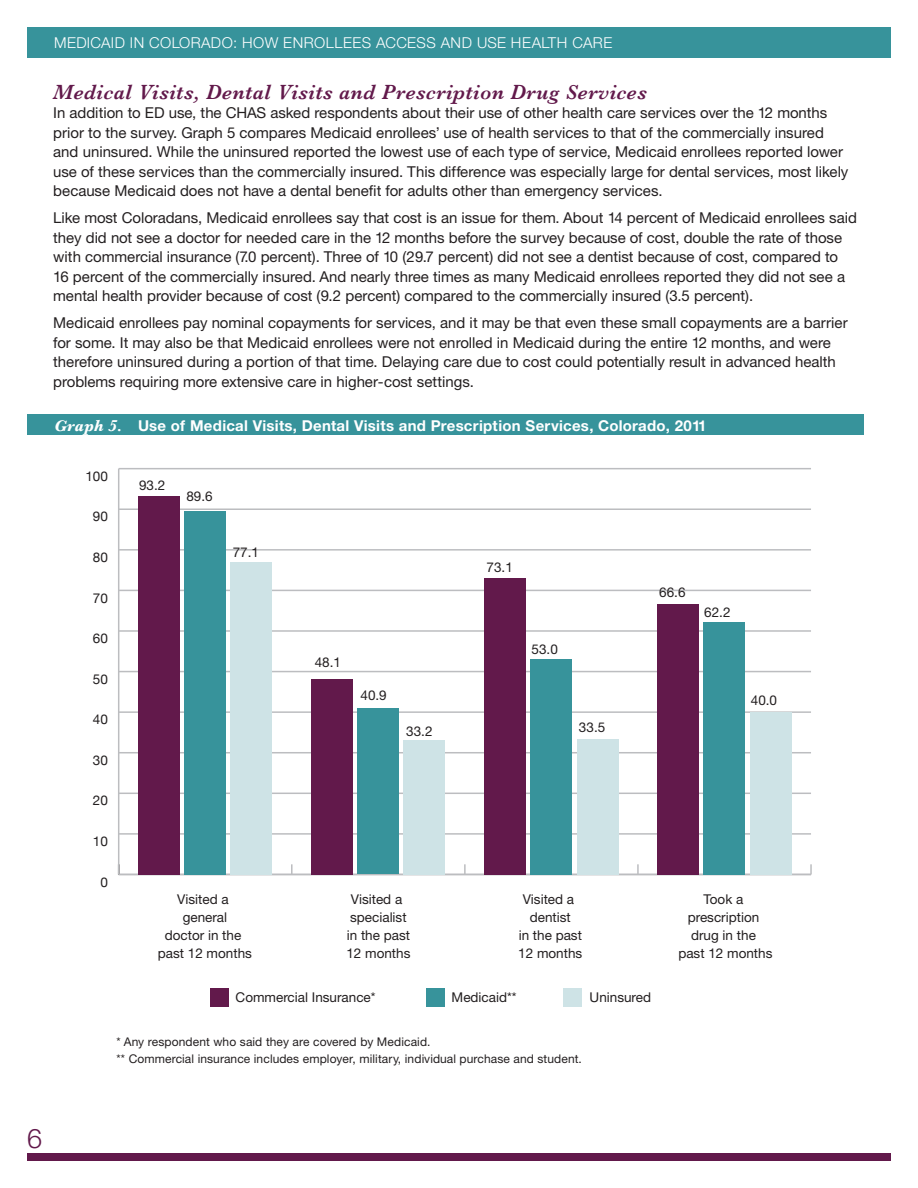
<style>
.page{position:relative;width:918px;height:1188px;background:#fff}
.page>*{position:absolute;margin:0;border:0;box-sizing:border-box;transform-origin:0 0}
.t1{font:300 27px "Helvetica Neue";color:#62194b}
.body{font:italic 600 21px "Baskerville";letter-spacing:.025em;color:#62194b}
.body-2{font:15px/19.5px "Helvetica Neue";letter-spacing:-.005em;color:#231f20}
.footnotes{font:700 15px "Helvetica Neue";letter-spacing:.015em;color:#fff}
.t2{font:300 15px "Helvetica Neue";letter-spacing:.025em;color:#fff}
.t3{font:13.5px/18px "Helvetica Neue LT Std";color:#231f20;text-align:center}
.t4{font:13.5px "Helvetica Neue";color:#231f20}
.footnotes-2{font:12px "Helvetica Neue";letter-spacing:.005em;color:#231f20}
.s1{font-family:"Baskerville";font-style:italic;font-size:16.5px}
</style>
<div class="page">
<div style="left:27px;top:1154px;width:864px;height:7px;background:#62194b"></div>
<div style="left:27px;top:27px;width:864px;height:30px;background:#37939b"></div>
<svg style="left:291px;top:864px;width:2px;height:10px"></svg>
<svg style="left:464px;top:864px;width:2px;height:10px"></svg>
<svg style="left:637px;top:864px;width:2px;height:10px"></svg>
<svg style="left:810px;top:864px;width:2px;height:10px"></svg>
<hr style="left:118px;top:469px;width:1px;height:405px;background:#bcbdc0">
<hr style="left:119px;top:874px;width:692px;height:1px;background:#bcbdc0">
<hr style="left:119px;top:833px;width:692px;height:2px;background:#bcbdc0">
<hr style="left:119px;top:793px;width:692px;height:1px;background:#bcbdc0">
<hr style="left:119px;top:752px;width:692px;height:1px;background:#bcbdc0">
<hr style="left:119px;top:711px;width:692px;height:2px;background:#bcbdc0">
<hr style="left:119px;top:671px;width:692px;height:1px;background:#bcbdc0">
<hr style="left:119px;top:630px;width:692px;height:2px;background:#bcbdc0">
<hr style="left:119px;top:590px;width:692px;height:1px;background:#bcbdc0">
<hr style="left:119px;top:549px;width:692px;height:2px;background:#bcbdc0">
<hr style="left:119px;top:508px;width:692px;height:2px;background:#bcbdc0">
<hr style="left:119px;top:468px;width:692px;height:1px;background:#bcbdc0">
<div style="left:231px;top:562px;width:41px;height:312px;background:#cee3e6"></div>
<div style="left:404px;top:740px;width:41px;height:134px;background:#cee3e6"></div>
<div style="left:577px;top:739px;width:41px;height:135px;background:#cee3e6"></div>
<div style="left:750px;top:712px;width:41px;height:162px;background:#cee3e6"></div>
<div style="left:184px;top:511px;width:42px;height:363px;background:#37939b"></div>
<div style="left:358px;top:708px;width:41px;height:166px;background:#37939b"></div>
<div style="left:531px;top:659px;width:41px;height:215px;background:#37939b"></div>
<div style="left:704px;top:622px;width:41px;height:252px;background:#37939b"></div>
<div style="left:138px;top:496px;width:42px;height:378px;background:#62194b"></div>
<div style="left:311px;top:679px;width:42px;height:195px;background:#62194b"></div>
<div style="left:484px;top:578px;width:42px;height:296px;background:#62194b"></div>
<div style="left:658px;top:604px;width:41px;height:270px;background:#62194b"></div>
<div style="left:210px;top:989px;width:19px;height:18px;background:#62194b"></div>
<div style="left:426px;top:989px;width:19px;height:18px;background:#37939b"></div>
<div style="left:563px;top:989px;width:19px;height:18px;background:#cee3e6"></div>
<div style="left:27px;top:415px;width:837px;height:20px;background:#37939b"></div>
<p class="t2" style="left:54px;top:34px;width:560px">MEDICAID IN COLORADO: HOW ENROLLEES ACCESS AND USE HEALTH CARE</p>
<p class="body" style="left:53px;top:79px;width:595px">Medical Visits, Dental Visits and Prescription Drug Services</p>
<p class="body-2" style="left:53px;top:103px;width:797px">In addition to ED use, the CHAS asked respondents about their use of other health care services over the 12 months prior to the survey. Graph 5 compares Medicaid enrollees’ use of health services to that of the commercially insured and uninsured. While the uninsured reported the lowest use of each type of service, Medicaid enrollees reported lower use of these services than the commercially insured. This difference was especially large for dental services, most likely because Medicaid does not have a dental benefit for adults other than emergency services.</p>
<p class="body-2" style="left:53px;top:208px;width:805px">Like most Coloradans, Medicaid enrollees say that cost is an issue for them. About 14 percent of Medicaid enrollees said they did not see a doctor for needed care in the 12 months before the survey because of cost, double the rate of those with commercial insurance (7.0 percent). Three of 10 (29.7 percent) did not see a dentist because of cost, compared to 16 percent of the commercially insured. And nearly three times as many Medicaid enrollees reported they did not see a mental health provider because of cost (9.2 percent) compared to the commercially insured (3.5 percent).</p>
<p class="body-2" style="left:53px;top:313px;width:796px">Medicaid enrollees pay nominal copayments for services, and it may be that even these small copayments are a barrier for some. It may also be that Medicaid enrollees were not enrolled in Medicaid during the entire 12 months, and were therefore uninsured during a portion of that time. Delaying care due to cost could potentially result in advanced health problems requiring more extensive care in higher-cost settings.</p>
<p class="footnotes" style="left:54px;top:416px;width:654px"><span class="s1">Graph 5.</span> Use of Medical Visits, Dental Visits and Prescription Services, Colorado, 2011</p>
<p class="t4" style="left:85px;top:468px;width:24px">100</p>
<p class="t4" style="left:93px;top:509px;width:17px">90</p>
<p class="t4" style="left:93px;top:549px;width:17px">80</p>
<p class="t4" style="left:93px;top:590px;width:17px">70</p>
<p class="t4" style="left:93px;top:630px;width:17px">60</p>
<p class="t4" style="left:93px;top:671px;width:17px">50</p>
<p class="t4" style="left:93px;top:711px;width:17px">40</p>
<p class="t4" style="left:93px;top:752px;width:17px">30</p>
<p class="t4" style="left:93px;top:793px;width:17px">20</p>
<p class="t4" style="left:93px;top:833px;width:17px">10</p>
<p class="t4" style="left:100px;top:874px;width:9px">0</p>
<p class="t3" style="left:139px;top:476px;width:28px">93.2</p>
<p class="t3" style="left:186px;top:487px;width:28px">89.6</p>
<p class="t3" style="left:233px;top:543px;width:28px">77.1</p>
<p class="t3" style="left:315px;top:653px;width:28px">48.1</p>
<p class="t3" style="left:361px;top:686px;width:28px">40.9</p>
<p class="t3" style="left:406px;top:722px;width:28px">33.2</p>
<p class="t3" style="left:487px;top:558px;width:28px">73.1</p>
<p class="t3" style="left:532px;top:640px;width:28px">53.0</p>
<p class="t3" style="left:579px;top:718px;width:28px">33.5</p>
<p class="t3" style="left:659px;top:583px;width:28px">66.6</p>
<p class="t3" style="left:704px;top:603px;width:28px">62.2</p>
<p class="t3" style="left:751px;top:691px;width:28px">40.0</p>
<p class="t3" style="left:158px;top:890px;width:96px">Visited a general<br>doctor in the past 12 months</p>
<p class="t3" style="left:346px;top:890px;width:66px">Visited a specialist in the past<br>12 months</p>
<p class="t3" style="left:518px;top:890px;width:66px">Visited a dentist<br>in the past<br>12 months</p>
<p class="t3" style="left:678px;top:890px;width:96px">Took a prescription drug in the past 12 months</p>
<p class="t3" style="left:236px;top:988px;width:142px">Commercial Insurance*</p>
<p class="t3" style="left:452px;top:988px;width:67px">Medicaid**</p>
<p class="t3" style="left:590px;top:988px;width:63px">Uninsured</p>
<p class="footnotes-2" style="left:117px;top:1034px;width:315px">* Any respondent who said they are covered by Medicaid.</p>
<p class="footnotes-2" style="left:117px;top:1052px;width:467px">** Commercial insurance includes employer, military, individual purchase and student.</p>
<h1 class="t1" style="left:27px;top:1122px;width:17px">6</h1>
</div>
